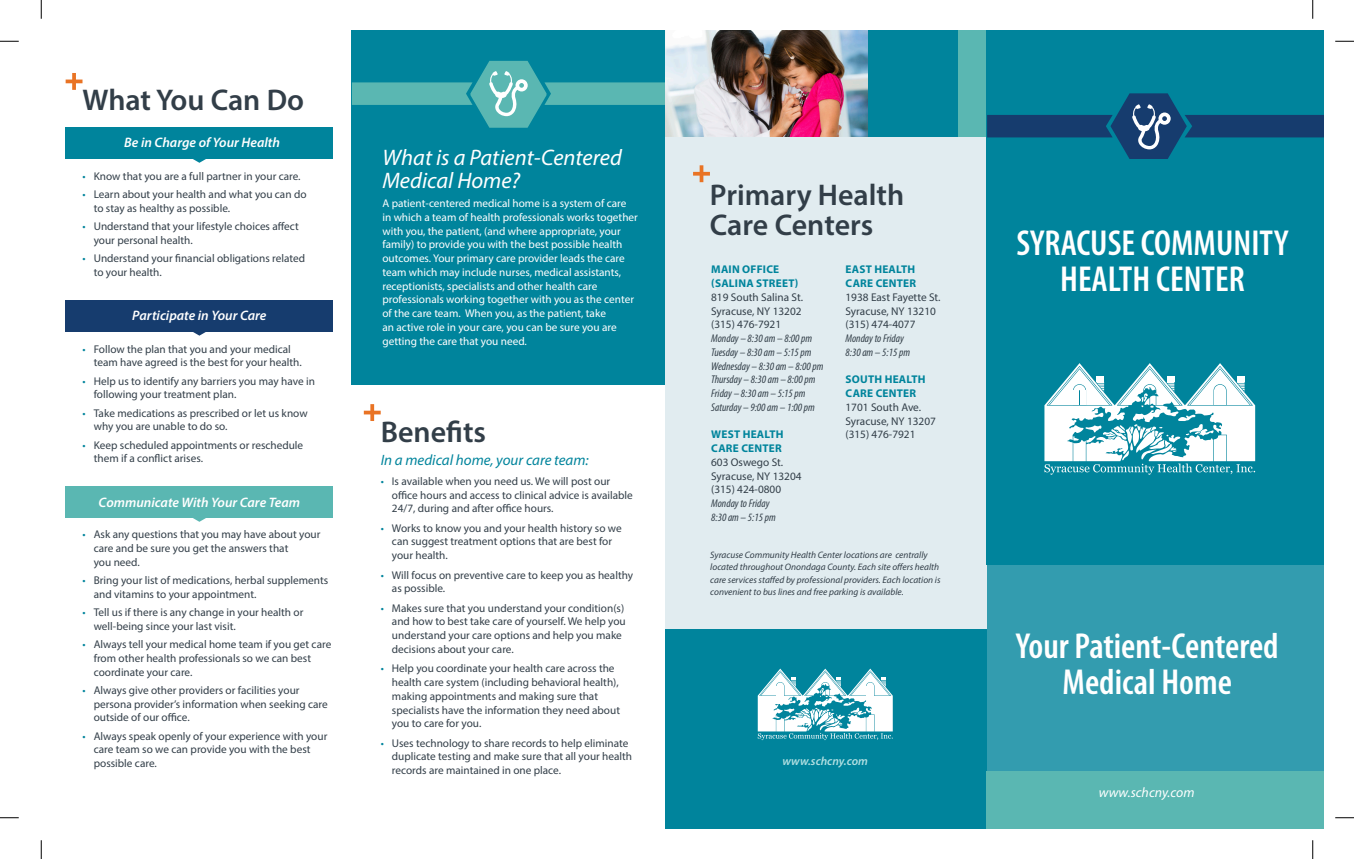
<style>
.page{position:relative;width:1354px;height:859px;background:#fff}
.page>*{position:absolute;margin:0;border:0;box-sizing:border-box;transform-origin:0 0}
.t1{font:600 condensed 36.25px/36.2px "Myriad Pro";color:#fff;text-align:center}
.Gray_Header{font:600 30px/30px "Myriad Pro";color:#323e48}
.Blue_Subhead{font:italic 22.5px/22.5px "Myriad Pro";color:#fff}
.Blue_Subhead-2{font:italic 15px "Myriad Pro";color:#00849c}
.Blue_Subhead-3{font:italic 600 13.75px "Myriad Pro";color:#fff}
.t2{font:italic 13.75px "Myriad Pro";color:#fff}
.t3{font:italic 600 11.88px "Myriad Pro";color:#b2e0e2}
._9_5pt_Body{font:11.25px/13.8px "Myriad Pro";color:#323e48}
._9_5pt_Body-2{font:11.25px/13.8px "Myriad Pro";color:#fff}
._9_5pt_Body-3{font:italic condensed 11.25px/13.8px "Myriad Pro";color:#323e48}
._9_5pt_Body-4{font:700 11.25px/13.8px "Myriad Pro";letter-spacing:.02em;color:#00849c}
._9_5pt_Body-5{font:italic 9.38px/12.5px "Myriad Pro";color:#323e48}
.s1{color:#00849c}
</style>
<div class="page">
<div style="left:986px;top:564px;width:338px;height:211px;background:#339caf"></div>
<div style="left:352px;top:30px;width:313px;height:354px;background:#00849c"></div>
<div style="left:66px;top:128px;width:267px;height:31px;background:#00849c"></div>
<div style="left:66px;top:301px;width:267px;height:31px;background:#163c6e"></div>
<div style="left:66px;top:487px;width:267px;height:31px;background:#5ab7b2"></div>
<svg style="left:193px;top:159px;width:13px;height:4px"></svg>
<svg style="left:193px;top:332px;width:13px;height:4px"></svg>
<svg style="left:193px;top:518px;width:13px;height:4px"></svg>
<svg style="left:370px;top:404px;width:4px;height:17px"></svg>
<hr style="left:364px;top:411px;width:17px;height:3px;background:#e97324">
<svg style="left:72px;top:73px;width:4px;height:17px"></svg>
<hr style="left:66px;top:80px;width:16px;height:3px;background:#e97324">
<svg style="left:352px;top:61px;width:313px;height:67px"></svg>
<div style="left:665px;top:47px;width:321px;height:604px;background:#e1ecf0"></div>
<hr style="left:700px;top:165px;width:3px;height:17px;background:#e97324">
<svg style="left:693px;top:172px;width:17px;height:4px"></svg>
<div style="left:665px;top:630px;width:321px;height:199px;background:#00849c"></div>
<svg style="left:758px;top:668px;width:135px;height:72px"></svg>
<img style="left:665px;top:30px;width:203px;height:107px">
<div style="left:868px;top:30px;width:90px;height:107px;background:#00849c"></div>
<div style="left:958px;top:30px;width:28px;height:107px;background:#5ab7b2"></div>
<div style="left:986px;top:771px;width:338px;height:58px;background:#5ab7b2"></div>
<div style="left:986px;top:30px;width:338px;height:534px;background:#00849c"></div>
<svg style="left:1044px;top:363px;width:211px;height:112px"></svg>
<svg style="left:987px;top:93px;width:337px;height:66px"></svg>
<svg style="left:0;top:40px;width:19px;height:2px"></svg>
<svg style="left:1335px;top:40px;width:19px;height:2px"></svg>
<svg style="left:0;top:817px;width:19px;height:1px"></svg>
<svg style="left:1335px;top:817px;width:19px;height:1px"></svg>
<svg style="left:40px;top:0;width:2px;height:19px"></svg>
<svg style="left:40px;top:840px;width:2px;height:19px"></svg>
<svg style="left:1312px;top:0;width:1px;height:19px"></svg>
<svg style="left:1312px;top:840px;width:1px;height:19px"></svg>
<p class="Gray_Header" style="left:82px;top:84px;width:223px">What You Can Do</p>
<p class="Blue_Subhead-3" style="left:124px;top:134px;width:157px">Be in Charge of Your Health</p>
<p class="_9_5pt_Body" style="left:82px;top:169px;width:220px"><span class="s1">•</span> Know that you are a full partner in your care.</p>
<p class="_9_5pt_Body" style="left:94px;top:187px;width:214px;text-indent:-11px"><span class="s1">•</span> Learn about your health and what you can do to stay as healthy as possible.</p>
<p class="_9_5pt_Body" style="left:94px;top:219px;width:207px;text-indent:-11px"><span class="s1">•</span> Understand that your lifestyle choices affect your personal health.</p>
<p class="_9_5pt_Body" style="left:94px;top:251px;width:213px;text-indent:-11px"><span class="s1">•</span> Understand your financial obligations related to your health.</p>
<p class="Blue_Subhead-3" style="left:132px;top:307px;width:136px">Participate in Your Care</p>
<p class="_9_5pt_Body" style="left:94px;top:342px;width:209px;text-indent:-11px"><span class="s1">•</span> Follow the plan that you and your medical team have agreed is the best for your health.</p>
<p class="_9_5pt_Body" style="left:94px;top:374px;width:223px;text-indent:-11px"><span class="s1">•</span> Help us to identify any barriers you may have in following your treatment plan.</p>
<p class="_9_5pt_Body" style="left:94px;top:406px;width:215px;text-indent:-11px"><span class="s1">•</span> Take medications as prescribed or let us know why you are unable to do so.</p>
<p class="_9_5pt_Body" style="left:94px;top:438px;width:211px;text-indent:-11px"><span class="s1">•</span> Keep scheduled appointments or reschedule them if a conflict arises.</p>
<p class="Blue_Subhead-3" style="left:99px;top:494px;width:203px">Communicate With Your Care Team</p>
<p class="_9_5pt_Body" style="left:94px;top:527px;width:228px;text-indent:-11px"><span class="s1">•</span> Ask any questions that you may have about your care and be sure you get the answers that<br>you need.</p>
<p class="_9_5pt_Body" style="left:94px;top:573px;width:236px;text-indent:-11px"><span class="s1">•</span> Bring your list of medications, herbal supplements and vitamins to your appointment.</p>
<p class="_9_5pt_Body" style="left:94px;top:605px;width:211px;text-indent:-11px"><span class="s1">•</span> Tell us if there is any change in your health or well-being since your last visit.</p>
<p class="_9_5pt_Body" style="left:94px;top:637px;width:239px;text-indent:-11px"><span class="s1">•</span> Always tell your medical home team if you get care from other health professionals so we can best coordinate your care.</p>
<p class="_9_5pt_Body" style="left:94px;top:683px;width:235px;text-indent:-11px"><span class="s1">•</span> Always give other providers or facilities your persona provider’s information when seeking care outside of our office.</p>
<p class="_9_5pt_Body" style="left:94px;top:729px;width:235px;text-indent:-11px"><span class="s1">•</span> Always speak openly of your experience with your care team so we can provide you with the best possible care.</p>
<p class="Blue_Subhead" style="left:382px;top:146px;width:241px">What is a Patient-Centered<br>Medical Home?</p>
<p class="_9_5pt_Body-2" style="left:382px;top:196px;width:257px">A patient-centered medical home is a system of care in which a team of health professionals works together with you, the patient, (and where appropriate, your family) to provide you with the best possible health outcomes. Your primary care provider leads the care team which may include nurses, medical assistants, receptionists, specialists and other health care professionals working together with you as the center of the care team. When you, as the patient, take<br>an active role in your care, you can be sure you are getting the care that you need.</p>
<p class="Gray_Header" style="left:381px;top:416px;width:107px">Benefits</p>
<p class="Blue_Subhead-2" style="left:381px;top:451px;width:210px">In a medical home, your care team:</p>
<p class="_9_5pt_Body" style="left:392px;top:474px;width:242px;text-indent:-11px"><span class="s1">•</span> Is available when you need us. We will post our office hours and access to clinical advice is available<br>24/7, during and after office hours.</p>
<p class="_9_5pt_Body" style="left:392px;top:521px;width:231px;text-indent:-11px"><span class="s1">•</span> Works to know you and your health history so we can suggest treatment options that are best for your health.</p>
<p class="_9_5pt_Body" style="left:392px;top:568px;width:243px;text-indent:-11px"><span class="s1">•</span> Will focus on preventive care to keep you as healthy as possible.</p>
<p class="_9_5pt_Body" style="left:392px;top:601px;width:235px;text-indent:-11px"><span class="s1">•</span> Makes sure that you understand your condition(s) and how to best take care of yourself. We help you understand your care options and help you make decisions about your care.</p>
<p class="_9_5pt_Body" style="left:392px;top:661px;width:230px;text-indent:-11px"><span class="s1">•</span> Help you coordinate your health care across the health care system (including behavioral health), making appointments and making sure that specialists have the information they need about you to care for you.</p>
<p class="_9_5pt_Body" style="left:392px;top:736px;width:242px;text-indent:-11px"><span class="s1">•</span> Uses technology to share records to help eliminate duplicate testing and make sure that all your health records are maintained in one place.</p>
<p class="Gray_Header" style="left:710px;top:179px;width:196px">Primary Health<br>Care Centers</p>
<p class="_9_5pt_Body-4" style="left:845px;top:262px;width:72px">EAST HEALTH<br>CARE CENTER</p>
<p class="_9_5pt_Body" style="left:845px;top:290px;width:97px">1938 East Fayette St.</p>
<p class="_9_5pt_Body" style="left:845px;top:304px;width:92px">Syracuse, NY 13210</p>
<p class="_9_5pt_Body" style="left:845px;top:317px;width:71px">(315) 474-4077</p>
<p class="_9_5pt_Body-3" style="left:845px;top:331px;width:66px">Monday to Friday<br>8:30 am – 5:15 pm</p>
<p class="_9_5pt_Body-4" style="left:845px;top:372px;width:81px">SOUTH HEALTH<br>CARE CENTER</p>
<p class="_9_5pt_Body" style="left:845px;top:400px;width:77px">1701 South Ave.</p>
<p class="_9_5pt_Body" style="left:845px;top:414px;width:92px">Syracuse, NY 13207</p>
<p class="_9_5pt_Body" style="left:845px;top:427px;width:71px">(315) 476-7921</p>
<p class="_9_5pt_Body-4" style="left:711px;top:262px;width:88px">MAIN OFFICE (SALINA STREET)</p>
<p class="_9_5pt_Body" style="left:711px;top:290px;width:93px">819 South Salina St.<br>Syracuse, NY 13202</p>
<p class="_9_5pt_Body" style="left:711px;top:317px;width:71px">(315) 476-7921</p>
<p class="_9_5pt_Body-3" style="left:711px;top:331px;width:102px">Monday – 8:30 am – 8:00 pm</p>
<p class="_9_5pt_Body-3" style="left:711px;top:345px;width:102px">Tuesday – 8:30 am – 5:15 pm</p>
<p class="_9_5pt_Body-3" style="left:711px;top:359px;width:114px">Wednesday – 8:30 am – 8:00 pm</p>
<p class="_9_5pt_Body-3" style="left:711px;top:373px;width:106px">Thursday – 8:30 am – 8:00 pm</p>
<p class="_9_5pt_Body-3" style="left:711px;top:386px;width:96px">Friday – 8:30 am – 5:15 pm</p>
<p class="_9_5pt_Body-3" style="left:711px;top:400px;width:105px">Saturday – 9:00 am – 1:00 pm</p>
<p class="_9_5pt_Body-4" style="left:711px;top:427px;width:74px">WEST HEALTH<br>CARE CENTER</p>
<p class="_9_5pt_Body" style="left:711px;top:455px;width:74px">603 Oswego St.</p>
<p class="_9_5pt_Body" style="left:711px;top:469px;width:92px">Syracuse, NY 13204</p>
<p class="_9_5pt_Body" style="left:711px;top:482px;width:71px">(315) 424-0800</p>
<p class="_9_5pt_Body-3" style="left:711px;top:496px;width:66px">Monday to Friday<br>8:30 am – 5:15 pm</p>
<p class="_9_5pt_Body-5" style="left:710px;top:548px;width:232px">Syracuse Community Health Center locations are centrally located throughout Onondaga County. Each site offers health care services staffed by professional providers. Each location is convenient to bus lines and free parking is available.</p>
<p class="t3" style="left:782px;top:754px;width:87px">www.schcny.com</p>
<p class="t1" style="left:1016px;top:225px;width:274px">SYRACUSE COMMUNITY<br>HEALTH CENTER</p>
<p class="t1" style="left:1016px;top:628px;width:264px">Your Patient-Centered<br>Medical Home</p>
<p class="t2" style="left:1099px;top:783px;width:97px">www.schcny.com</p>
</div>
